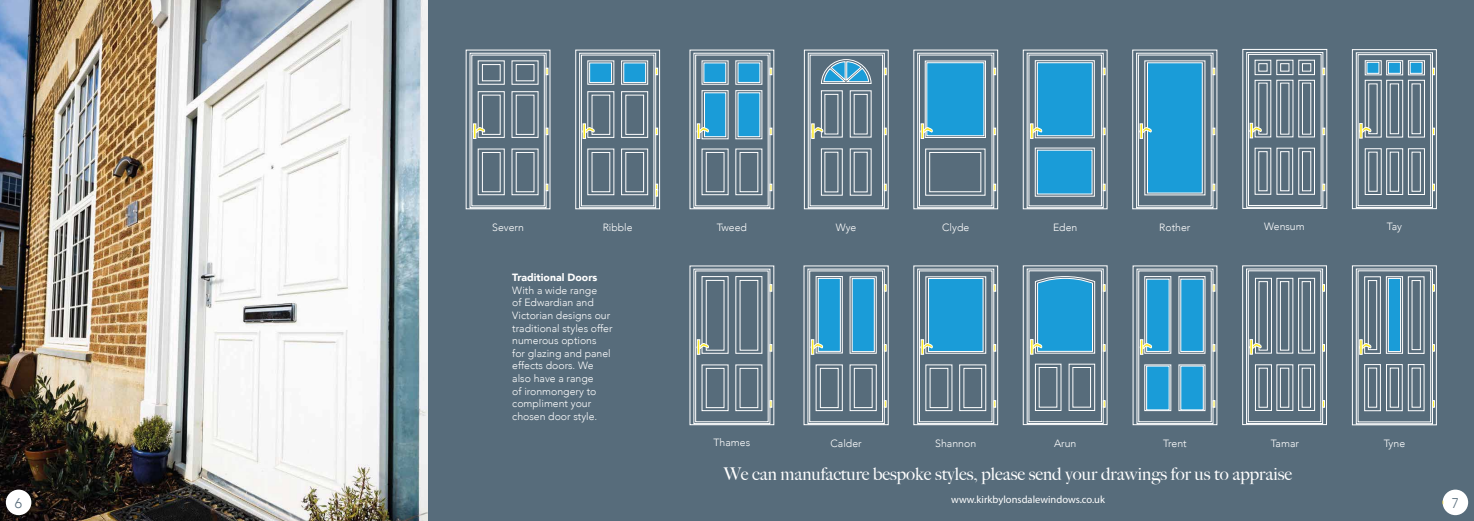
<style>
.page{position:relative;width:1474px;height:521px;background:#fff}
.page>*{position:absolute;margin:0;border:0;box-sizing:border-box;transform-origin:0 0}
.t1{font:500 17.59px "Big Caslon";color:#fff}
.t2{font:300 14px "Avenir";color:#576c7b}
.t3{font:300 10.5px/12.6px "Avenir";color:#fff}
.t4{font:10.5px "Myriad Pro";color:#fff}
.t5{font:900 10.5px "Avenir";color:#fff}
</style>
<div class="page">
<img style="left:0;top:0;width:428px;height:521px">
<div style="left:428px;top:0;width:1045px;height:521px;background:#576c7b"></div>
<div style="left:6px;top:489px;width:25px;height:26px;background:#fff;border-radius:50%"></div>
<div style="left:1442px;top:489px;width:25px;height:26px;background:#fff;border-radius:50%"></div>
<svg style="left:465px;top:49px;width:86px;height:161px"></svg>
<svg style="left:575px;top:49px;width:85px;height:161px"></svg>
<svg style="left:689px;top:265px;width:85px;height:160px"></svg>
<svg style="left:689px;top:49px;width:85px;height:161px"></svg>
<svg style="left:803px;top:265px;width:86px;height:160px"></svg>
<svg style="left:803px;top:49px;width:86px;height:161px"></svg>
<svg style="left:913px;top:49px;width:85px;height:161px"></svg>
<svg style="left:913px;top:265px;width:85px;height:160px"></svg>
<svg style="left:1022px;top:49px;width:85px;height:161px"></svg>
<svg style="left:1022px;top:265px;width:85px;height:160px"></svg>
<svg style="left:1132px;top:49px;width:85px;height:161px"></svg>
<svg style="left:1132px;top:265px;width:85px;height:160px"></svg>
<svg style="left:1242px;top:265px;width:85px;height:160px"></svg>
<svg style="left:1242px;top:49px;width:85px;height:160px"></svg>
<svg style="left:1351px;top:265px;width:85px;height:161px"></svg>
<svg style="left:1351px;top:49px;width:85px;height:160px"></svg>
<p class="t3" style="left:492px;top:221px;width:33px">Severn</p>
<p class="t3" style="left:602px;top:221px;width:31px">Ribble</p>
<p class="t3" style="left:716px;top:221px;width:32px">Tweed</p>
<p class="t3" style="left:835px;top:221px;width:22px">Wye</p>
<p class="t3" style="left:942px;top:221px;width:29px">Clyde</p>
<p class="t3" style="left:1053px;top:221px;width:26px">Eden</p>
<p class="t3" style="left:1159px;top:221px;width:33px">Rother</p>
<p class="t3" style="left:1264px;top:220px;width:42px">Wensum</p>
<p class="t3" style="left:1386px;top:220px;width:17px">Tay</p>
<p class="t5" style="left:512px;top:268px;width:87px">Traditional Doors</p>
<p class="t3" style="left:512px;top:284px;width:102px">With a wide range<br>of Edwardian and<br>Victorian designs our traditional styles offer numerous options<br>for glazing and panel effects doors. We also have a range<br>of ironmongery to compliment your chosen door style.</p>
<p class="t3" style="left:713px;top:436px;width:38px">Thames</p>
<p class="t3" style="left:830px;top:437px;width:33px">Calder</p>
<p class="t3" style="left:935px;top:437px;width:42px">Shannon</p>
<p class="t3" style="left:1054px;top:437px;width:24px">Arun</p>
<p class="t3" style="left:1163px;top:437px;width:25px">Trent</p>
<p class="t3" style="left:1270px;top:437px;width:30px">Tamar</p>
<p class="t3" style="left:1383px;top:437px;width:23px">Tyne</p>
<h1 class="t1" style="left:724px;top:459px;width:570px">We can manufacture bespoke styles, please send your drawings for us to appraise</h1>
<h2 class="t2" style="left:15px;top:494px;width:9px">6</h2>
<p class="t4" style="left:951px;top:493px;width:155px">www.kirkbylonsdalewindows.co.uk</p>
<h2 class="t2" style="left:1451px;top:494px;width:9px">7</h2>
</div>
